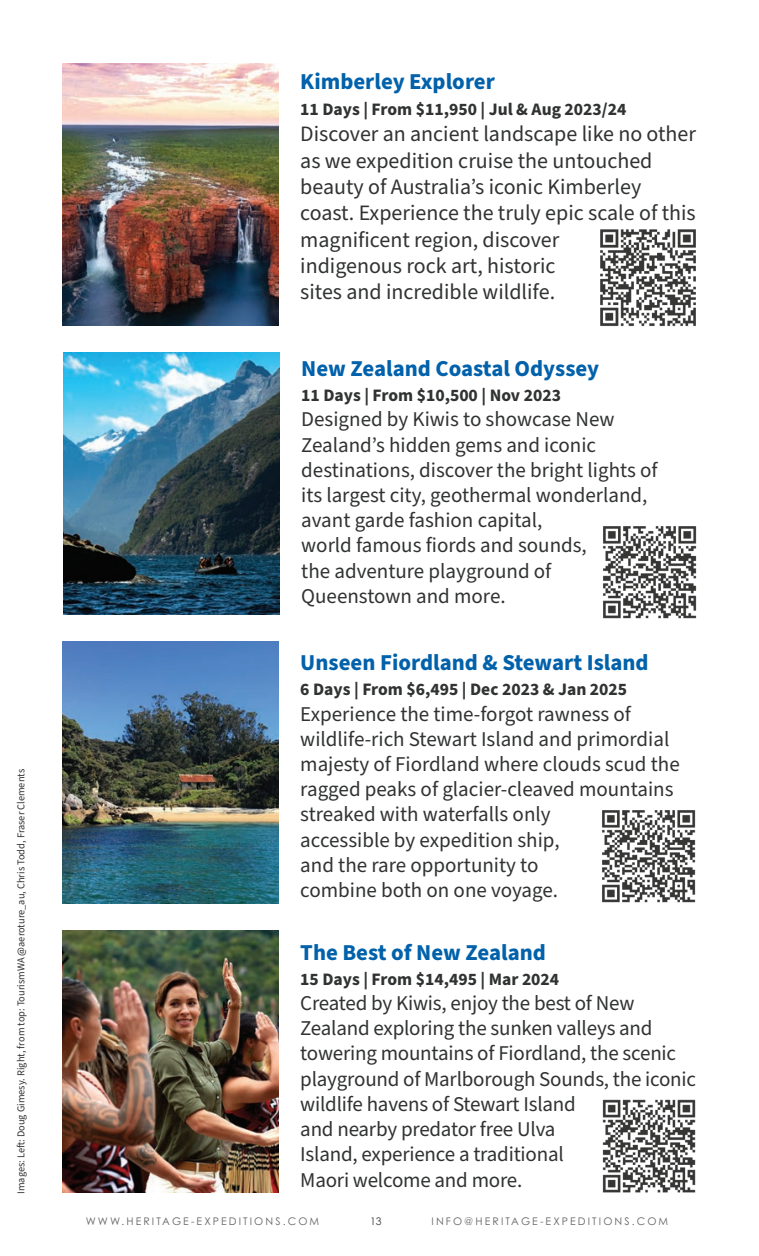
<style>
.page{position:relative;width:759px;height:1256px;background:#fff}
.page>*{position:absolute;margin:0;border:0;box-sizing:border-box;transform-origin:0 0}
.t1{font:700 22.75px "Source Sans Pro";color:#0161aa}
.t2{font:21.88px/26.4px "Source Sans Pro";color:#313232}
.t3{font:21px/25.2px "Source Sans Pro";color:#313232}
.t4{font:700 17.5px "Source Sans Pro";color:#313232}
.t5{font:10.5px "Source Sans Pro";color:#313232}
.t6{font:10.5px "Century Gothic Pro";letter-spacing:.2em;color:#666}
.t7{font:10.5px "Century Gothic Pro";color:#403f3f}
</style>
<div class="page">
<img style="left:62px;top:64px;width:217px;height:261px">
<img style="left:600px;top:229px;width:96px;height:98px">
<img style="left:602px;top:810px;width:94px;height:93px">
<img style="left:62px;top:930px;width:217px;height:262px">
<img style="left:62px;top:641px;width:217px;height:261px">
<img style="left:602px;top:1099px;width:94px;height:94px">
<img style="left:63px;top:352px;width:217px;height:262px">
<img style="left:603px;top:526px;width:94px;height:93px">
<p class="t5" style="left:14px;top:1193px;width:426px;rotate:-90deg">Images: Left: Doug Gimesy. Right, from top: TourismWA @aeroture_au, Chris Todd, Fraser Clements</p>
<p class="t1" style="left:300px;top:65px;width:196px">Kimberley Explorer</p>
<p class="t4" style="left:300px;top:97px;width:328px">11 Days | From $11,950 | Jul &amp; Aug 2023/24</p>
<p class="t2" style="left:300px;top:121px;width:397px">Discover an ancient landscape like no other as we expedition cruise the untouched beauty of Australia’s iconic Kimberley coast. Experience the truly epic scale of this magnificent region, discover<br>indigenous rock art, historic<br>sites and incredible wildlife.</p>
<p class="t1" style="left:301px;top:353px;width:299px">New Zealand Coastal Odyssey</p>
<p class="t4" style="left:301px;top:383px;width:261px">11 Days | From $10,500 | Nov 2023</p>
<p class="t3" style="left:301px;top:407px;width:358px">Designed by Kiwis to showcase New Zealand’s hidden gems and iconic destinations, discover the bright lights of its largest city, geothermal wonderland, avant garde fashion capital,<br>world famous fiords and sounds,<br>the adventure playground of Queenstown and more.</p>
<p class="t1" style="left:300px;top:647px;width:350px">Unseen Fiordland &amp; Stewart Island</p>
<p class="t4" style="left:300px;top:677px;width:328px">6 Days | From $6,495 | Dec 2023 &amp; Jan 2025</p>
<p class="t3" style="left:300px;top:701px;width:381px">Experience the time-forgot rawness of wildlife-rich Stewart Island and primordial majesty of Fiordland where clouds scud the ragged peaks of glacier-cleaved mountains streaked with waterfalls only<br>accessible by expedition ship,<br>and the rare opportunity to<br>combine both on one voyage.</p>
<p class="t1" style="left:300px;top:936px;width:247px">The Best of New Zealand</p>
<p class="t4" style="left:300px;top:966px;width:260px">15 Days | From $14,495 | Mar 2024</p>
<p class="t3" style="left:300px;top:990px;width:397px">Created by Kiwis, enjoy the best of New Zealand exploring the sunken valleys and towering mountains of Fiordland, the scenic playground of Marlborough Sounds, the iconic wildlife havens of Stewart Island<br>and nearby predator free Ulva<br>Island, experience a traditional<br>Maori welcome and more.</p>
<p class="t6" style="left:86px;top:1214px;width:235px">WWW.HERITAGE-EXPEDITIONS.COM</p>
<p class="t7" style="left:370px;top:1214px;width:13px">13</p>
<p class="t6" style="left:432px;top:1214px;width:238px">INFO@HERITAGE-EXPEDITIONS.COM</p>
</div>
